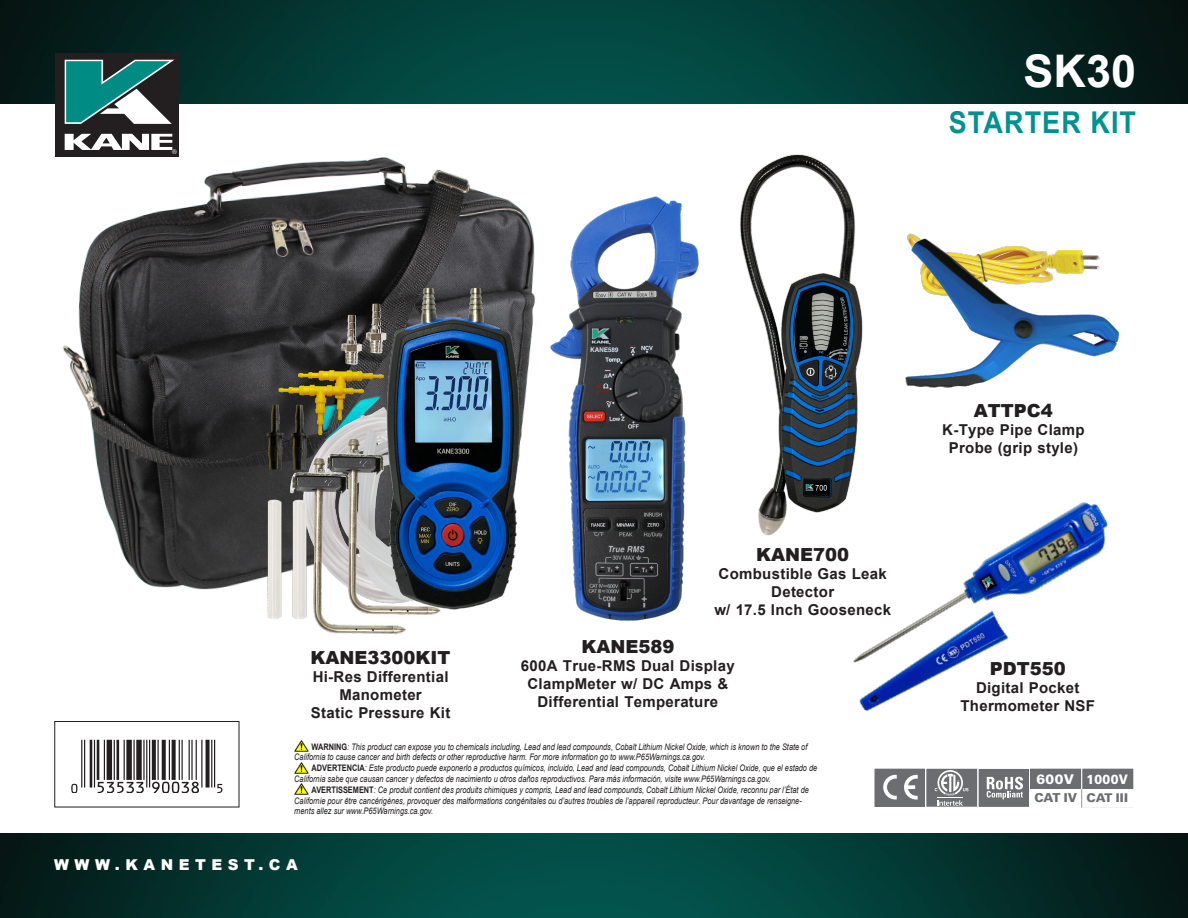
<style>
.page{position:relative;width:1188px;height:918px;background:#fff}
.page>*{position:absolute;margin:0;border:0;box-sizing:border-box;transform-origin:0 0}
.t1{font:700 45px "Arial";color:#fff}
.t2{font:700 30px "Arial";letter-spacing:.04em;color:#009290;scale:.9 1}
.Body_Copy{font:900 18px "Arial";color:#231f20}
.Body_Copy-2{font:700 15px/18px "Arial";letter-spacing:.02em;color:#231f20;text-align:center}
.t3{font:900 15px "Arial";letter-spacing:.37em;color:#fff}
.t4{font:900 13.5px "Univers LT Std";color:#fff}
.t5{font:900 13.2px "Univers LT Std";letter-spacing:.01em;color:#fff;scale:.89 1}
.t6{font:900 12.3px "Univers LT Std";color:#6c6d70}
.t7{font:900 12px "Univers LT Std";color:#6c6d70}
.t8{font:italic 9px/10.8px "Arial";color:#231f20;scale:.82 1}
.t9{font:6.45px "Helvetica";color:#fff}
.s1{font-weight:700;font-style:normal}
</style>
<div class="page">
<img style="left:0;top:834px;width:1188px;height:84px">
<img style="left:0;top:0;width:1188px;height:103px">
<div style="left:55px;top:53px;width:124px;height:103px;background:#231f20"></div>
<svg style="left:65px;top:60px;width:109px;height:64px"></svg>
<svg style="left:65px;top:134px;width:107px;height:1px"></svg>
<img style="left:55px;top:135px;width:481px;height:455px">
<div style="left:54px;top:721px;width:185px;height:86px;border:1px solid #231f20"></div>
<svg style="left:71px;top:740px;width:151px;height:53px"></svg>
<img style="left:550px;top:196px;width:149px;height:425px">
<div style="left:874px;top:768px;width:52px;height:39px;background:#6c6d70"></div>
<svg style="left:904px;top:775px;width:14px;height:25px"></svg>
<svg style="left:883px;top:775px;width:14px;height:24px"></svg>
<div style="left:874px;top:768px;width:52px;height:40px;border:1px solid #fff"></div>
<div style="left:926px;top:768px;width:52px;height:39px;background:#6c6d70"></div>
<svg style="left:935px;top:775px;width:34px;height:31px"></svg>
<div style="left:926px;top:768px;width:52px;height:40px;border:1px solid #fff"></div>
<div style="left:978px;top:768px;width:52px;height:39px;background:#6c6d70"></div>
<svg style="left:987px;top:777px;width:36px;height:22px"></svg>
<div style="left:978px;top:768px;width:52px;height:40px;border:1px solid #fff"></div>
<div style="left:1082px;top:768px;width:52px;height:39px;background:#6c6d70"></div>
<div style="left:1082px;top:789px;width:52px;height:18px;background:#fff"></div>
<div style="left:1082px;top:768px;width:52px;height:40px;border:1px solid #fff"></div>
<div style="left:1030px;top:768px;width:52px;height:40px;background:#6c6d70"></div>
<div style="left:1030px;top:789px;width:51px;height:18px;background:#fff"></div>
<div style="left:1029px;top:768px;width:53px;height:40px;border:1px solid #fff"></div>
<svg style="left:1081px;top:789px;width:1px;height:19px"></svg>
<img style="left:267px;top:288px;width:262px;height:346px">
<img style="left:294px;top:740px;width:14px;height:11px">
<img style="left:294px;top:762px;width:14px;height:11px">
<img style="left:294px;top:784px;width:14px;height:11px">
<img style="left:740px;top:154px;width:123px;height:382px">
<img style="left:831px;top:434px;width:293px;height:341px">
<img style="left:905px;top:234px;width:214px;height:154px">
<p class="t9" style="left:172px;top:147px;width:6px">®</p>
<h1 class="t1" style="left:1024px;top:41px;width:114px">SK30</h1>
<h2 class="t2" style="left:949px;top:103px;width:210px">STARTER KIT</h2>
<p class="Body_Copy" style="left:756px;top:542px;width:95px">KANE700</p>
<p class="Body_Copy-2" style="left:719px;top:566px;width:170px">Combustible Gas Leak<br>Detector</p>
<p class="Body_Copy-2" style="left:714px;top:602px;width:178px">w/ 17.5 Inch Gooseneck</p>
<p class="Body_Copy" style="left:581px;top:633px;width:95px">KANE589</p>
<p class="Body_Copy-2" style="left:521px;top:657px;width:215px">600A True-RMS Dual Display<br>ClampMeter w/ DC Amps &amp;<br>Differential Temperature</p>
<p class="Body_Copy" style="left:311px;top:644px;width:142px">KANE3300KIT</p>
<p class="Body_Copy-2" style="left:313px;top:668px;width:137px">Hi-Res Differential<br>Manometer</p>
<p class="Body_Copy-2" style="left:311px;top:704px;width:141px">Static Pressure Kit</p>
<p class="t8" style="left:294px;top:741px;width:627px;text-indent:17px"><span class="s1">WARNING</span>: This product can expose you to chemicals including, Lead and lead compounds, Cobalt Lithium Nickel Oxide, which is known to the State of<br>California to cause cancer and birth defects or other reproductive harm. For more information go to www.P65Warnings.ca.gov.</p>
<p class="t8" style="left:294px;top:763px;width:639px;text-indent:17px"><span class="s1">ADVERTENCIA</span>: Este producto puede exponerlo a productos químicos, incluido, Lead and lead compounds, Cobalt Lithium Nickel Oxide, que el estado de<br>California sabe que causan cancer y defectos de nacimiento u otros daños reproductivos. Para más información, visite www.P65Warnings.ca.gov.</p>
<p class="t8" style="left:294px;top:784px;width:629px;text-indent:17px"><span class="s1">AVERTISSEMENT</span>: Ce produit contient des produits chimiques y compris, Lead and lead compounds, Cobalt Lithium Nickel Oxide, reconnu par l’État de<br>Californie pour être cancérigènes, provoquer des malformations congénitales ou d’autres troubles de l’appareil reproducteur. Pour davantage de renseigne&shy;ments allez sur www.P65Warnings.ca.gov.</p>
<h3 class="t3" style="left:54px;top:854px;width:245px">WWW.KANETEST.CA</h3>
<p class="Body_Copy" style="left:974px;top:397px;width:81px">ATTPC4</p>
<p class="Body_Copy-2" style="left:942px;top:421px;width:144px">K-Type Pipe Clamp</p>
<p class="Body_Copy-2" style="left:949px;top:439px;width:131px">Probe (grip style)</p>
<p class="Body_Copy" style="left:990px;top:655px;width:78px">PDT550</p>
<p class="Body_Copy-2" style="left:976px;top:679px;width:105px">Digital Pocket</p>
<p class="Body_Copy-2" style="left:960px;top:697px;width:136px">Thermometer NSF</p>
<p class="t4" style="left:1036px;top:771px;width:39px">600V</p>
<p class="t6" style="left:1034px;top:790px;width:44px">CAT IV</p>
<p class="t5" style="left:1087px;top:771px;width:48px">1000V</p>
<p class="t7" style="left:1087px;top:790px;width:43px">CAT III</p>
</div>
